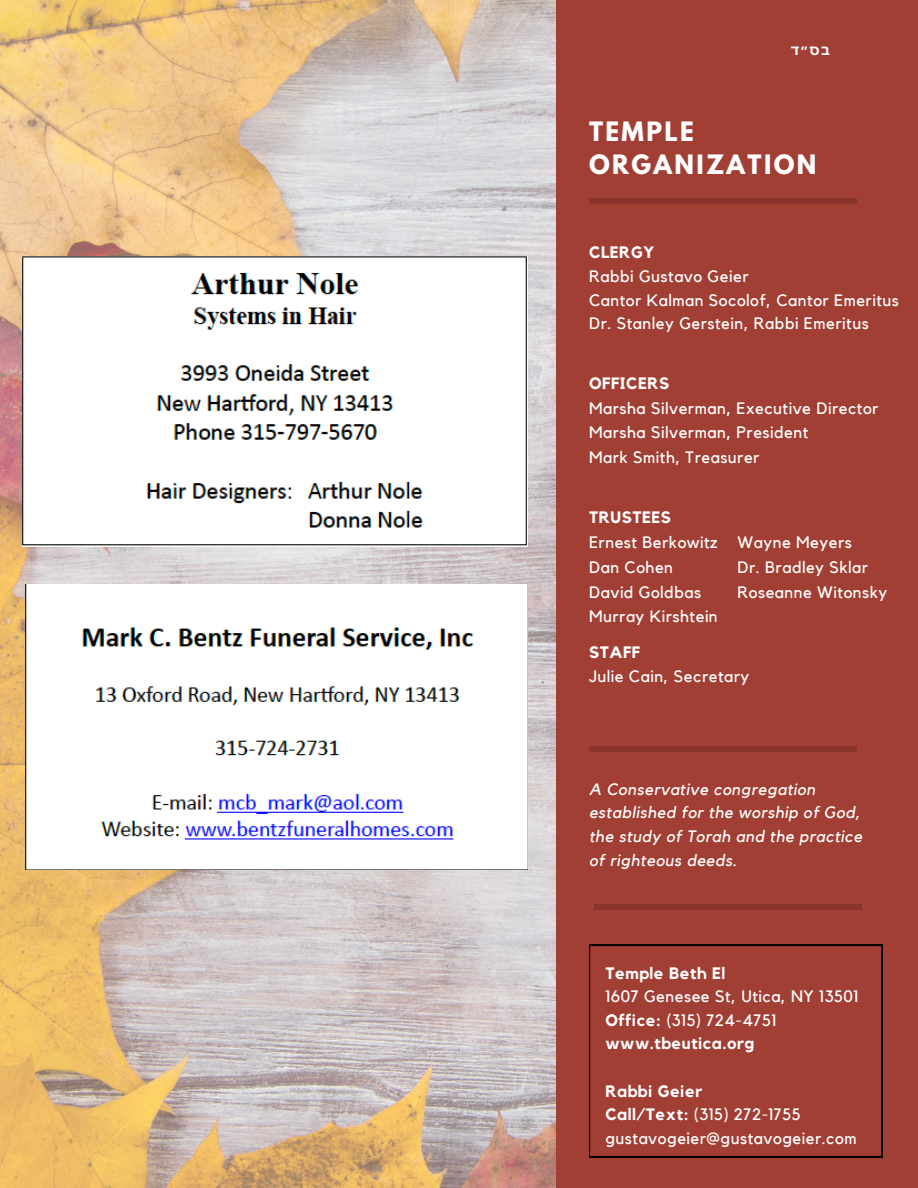
<style>
.page{position:relative;width:918px;height:1188px;background:#fff}
.page>*{position:absolute;margin:0;border:0;box-sizing:border-box;transform-origin:0 0}
.t1{font:700 23.7px/32.7px "League Spartan";letter-spacing:.1em;color:#fff}
.t2{font:16.5px/24.8px "Kollektif";letter-spacing:.03em;color:#fff}
.t3{font:italic 16.5px/23.7px "Kollektif";letter-spacing:.03em;color:#fff}
.t4{font:700 13.95px "Noto Sans Hebrew";color:#fff}
.s1{font-weight:700}
</style>
<div class="page">
<img style="left:0;top:0;width:557px;height:1188px">
<img style="left:23px;top:257px;width:505px;height:290px">
<div style="left:557px;top:0;width:361px;height:1188px;background:#a23f34"></div>
<svg style="left:589px;top:945px;width:293px;height:212px"></svg>
<div style="left:589px;top:198px;width:268px;height:5px;background:#89352c"></div>
<div style="left:594px;top:904px;width:268px;height:6px;background:#89352c"></div>
<div style="left:589px;top:747px;width:268px;height:5px;background:#89352c"></div>
<img style="left:25px;top:585px;width:503px;height:284px">
<p class="t4" style="left:791px;top:41px;width:40px">ד ס״ ב</p>
<h2 class="t1" style="left:589px;top:118px;width:229px">TEMPLE<br>ORGANIZATION</h2>
<p class="t2" style="left:589px;top:241px;width:311px;line-height:23.7px"><span class="s1">CLERGY<br></span>Rabbi Gustavo Geier<br>Cantor Kalman Socolof, Cantor Emeritus<br>Dr. Stanley Gerstein, Rabbi Emeritus</p>
<p class="t2" style="left:589px;top:371px;width:291px"><span class="s1">OFFICERS<br></span>Marsha Silverman, Executive Director<br>Marsha Silverman, President<br>Mark Smith, Treasurer</p>
<h1 class="t2" style="left:589px;top:506px;width:130px"><span class="s1">TRUSTEES<br></span>Ernest Berkowitz<br>Dan Cohen<br>David Goldbas<br>Murray Kirshtein</h1>
<h2 class="t2" style="left:738px;top:531px;width:151px">Wayne Meyers<br>Dr. Bradley Sklar<br>Roseanne Witonsky</h2>
<h2 class="t2" style="left:589px;top:641px;width:162px;line-height:23.7px"><span class="s1">STAFF<br></span>Julie Cain, Secretary</h2>
<h2 class="t3" style="left:589px;top:778px;width:275px">A Conservative congregation established for the worship of God, the study of Torah and the practice of righteous deeds.</h2>
<h2 class="t2" style="left:605px;top:962px;width:255px;line-height:23.7px"><span class="s1">Temple Beth El<br></span>1607 Genesee St, Utica, NY 13501<br><span class="s1">Office:</span> (315) 724-4751 <span class="s1">www.tbeutica.org</span></h2>
<h2 class="t2" style="left:605px;top:1080px;width:253px;line-height:23.7px"><span class="s1">Rabbi Geier<br>Call/Text:</span> (315) 272-1755 gustavogeier@gustavogeier.com</h2>
</div>
